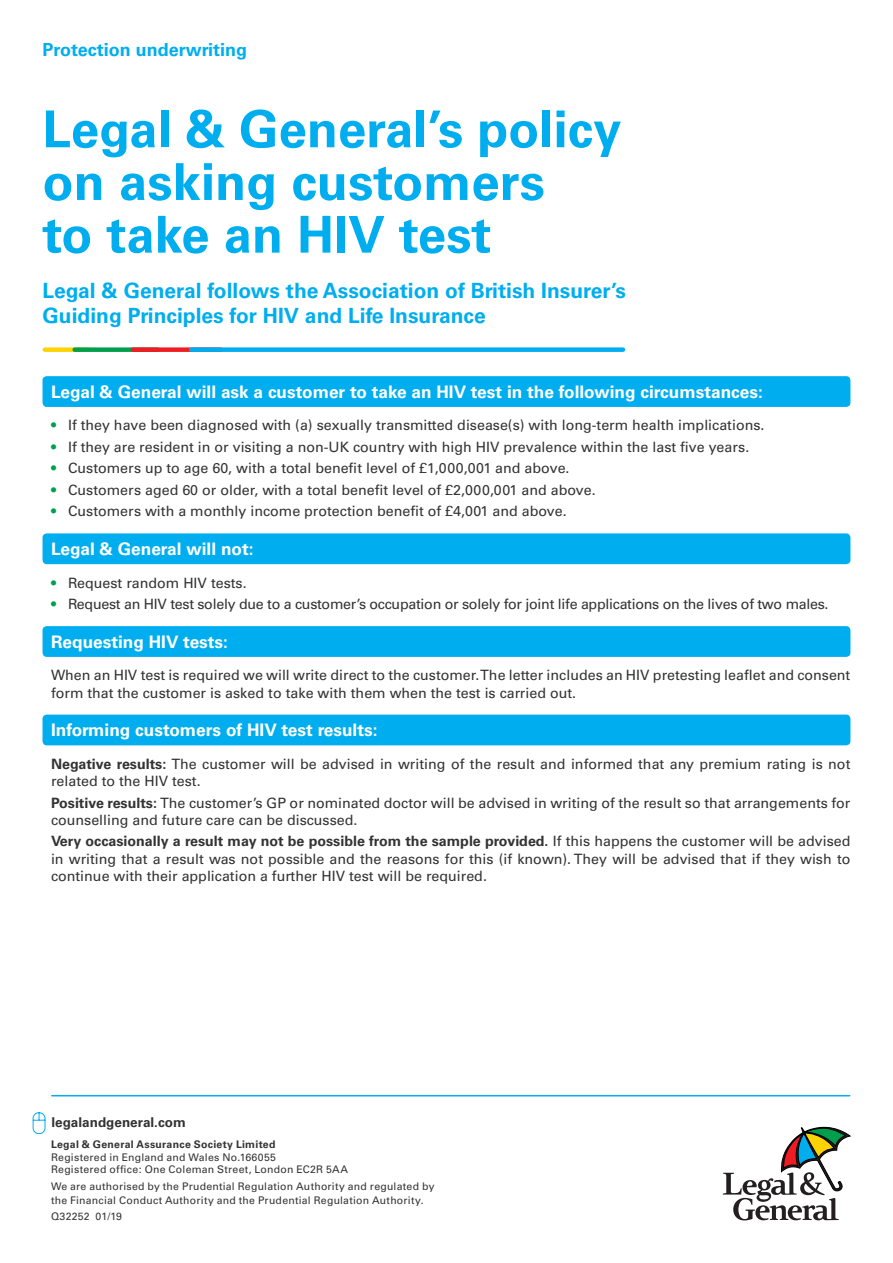
<style>
.page{position:relative;width:893px;height:1263px;background:#fff}
.page>*{position:absolute;margin:0;border:0;box-sizing:border-box;transform-origin:0 0}
.t1{font:700 50.85px/52.7px "Univers";color:#00aeef}
.t2{font:700 21px/25.2px "Univers";color:#00aeef}
.t3{font:700 18px "Univers";color:#00aeef}
.t4{font:700 17.25px "Univers";color:#fff}
.t5{font:14.25px/17.2px "Univers";color:#333}
.t6{font:14.25px "Univers";letter-spacing:-.02em;color:#333}
.t7{font:700 13.5px "Univers";color:#333}
.t8{font:10.5px/12.6px "Univers";letter-spacing:.02em;color:#333}
.t9{font:700 10.5px "Univers";letter-spacing:.025em;color:#333}
.s1{color:#009e4d}
.s2{font-weight:700}
</style>
<div class="page">
<div style="left:45px;top:347px;width:43px;height:5px;background:#fed304"></div>
<div style="left:75px;top:347px;width:82px;height:5px;background:#009e4d"></div>
<div style="left:133px;top:347px;width:88px;height:5px;background:#ee1d23"></div>
<div style="left:191px;top:347px;width:432px;height:5px;background:#00aeef"></div>
<div style="left:43px;top:376px;width:807px;height:31px;background:#00aeef;border-radius:4px"></div>
<div style="left:43px;top:533px;width:807px;height:31px;background:#00aeef;border-radius:4px"></div>
<div style="left:43px;top:626px;width:807px;height:31px;background:#00aeef;border-radius:4px"></div>
<div style="left:43px;top:715px;width:807px;height:30px;background:#00aeef;border-radius:4px"></div>
<svg style="left:723px;top:1127px;width:127px;height:93px"></svg>
<hr style="left:52px;top:1095px;width:798px;height:1px;background:#00aeef">
<svg style="left:33px;top:1112px;width:13px;height:22px"></svg>
<p class="t3" style="left:43px;top:39px;width:206px">Protection underwriting</p>
<h1 class="t1" style="left:43px;top:103px;width:580px">Legal &amp; General’s policy on asking customers<br>to take an HIV test</h1>
<h2 class="t2" style="left:43px;top:278px;width:585px">Legal &amp; General follows the Association of British Insurer’s<br>Guiding Principles for HIV and Life Insurance</h2>
<p class="t4" style="left:51px;top:382px;width:713px">Legal &amp; General will ask a customer to take an HIV test in the following circumstances:</p>
<p class="t5" style="left:51px;top:417px;width:715px"><span class="s1">•</span> If they have been diagnosed with (a) sexually transmitted disease(s) with long-term health implications.</p>
<p class="t5" style="left:51px;top:438px;width:700px"><span class="s1">•</span> If they are resident in or visiting a non-UK country with high HIV prevalence within the last five years.</p>
<p class="t5" style="left:51px;top:460px;width:520px"><span class="s1">•</span> Customers up to age 60, with a total benefit level of £1,000,001 and above.</p>
<p class="t5" style="left:51px;top:481px;width:546px"><span class="s1">•</span> Customers aged 60 or older, with a total benefit level of £2,000,001 and above.</p>
<p class="t5" style="left:51px;top:503px;width:517px"><span class="s1">•</span> Customers with a monthly income protection benefit of £4,001 and above.</p>
<p class="t4" style="left:51px;top:539px;width:204px">Legal &amp; General will not:</p>
<p class="t5" style="left:51px;top:574px;width:197px"><span class="s1">•</span> Request random HIV tests.</p>
<p class="t6" style="left:51px;top:596px;width:779px"><span class="s1">•</span> Request an HIV test solely due to a customer’s occupation or solely for joint life applications on the lives of two males.</p>
<p class="t4" style="left:51px;top:632px;width:178px">Requesting HIV tests:</p>
<p class="t5" style="left:51px;top:667px;width:801px">When an HIV test is required we will write direct to the customer. The letter includes an HIV pretesting leaflet and consent form that the customer is asked to take with them when the test is carried out.</p>
<p class="t4" style="left:51px;top:720px;width:328px">Informing customers of HIV test results:</p>
<p class="t5" style="left:51px;top:755px;width:801px"><span class="s2">Negative results:</span> The customer will be advised in writing of the result and informed that any premium rating is not related to the HIV test.</p>
<p class="t5" style="left:51px;top:794px;width:801px"><span class="s2">Positive results:</span> The customer’s GP or nominated doctor will be advised in writing of the result so that arrangements for counselling and future care can be discussed.</p>
<p class="t5" style="left:51px;top:833px;width:801px;text-align:justify"><span class="s2">Very occasionally a result may not be possible from the sample provided.</span> If this happens the customer will be advised in writing that a result was not possible and the reasons for this (if known). They will be advised that if they wish to continue with their application a further HIV test will be required.</p>
<p class="t7" style="left:51px;top:1114px;width:136px">legalandgeneral.com</p>
<p class="t9" style="left:51px;top:1138px;width:226px">Legal &amp; General Assurance Society Limited</p>
<p class="t8" style="left:51px;top:1150px;width:299px">Registered in England and Wales No.166055<br>Registered office: One Coleman Street, London EC2R 5AA</p>
<p class="t8" style="left:51px;top:1179px;width:385px;line-height:13.5px">We are authorised by the Prudential Regulation Authority and regulated by the Financial Conduct Authority and the Prudential Regulation Authority.</p>
<p class="t8" style="left:51px;top:1210px;width:73px">Q32252 01/19</p>
</div>
